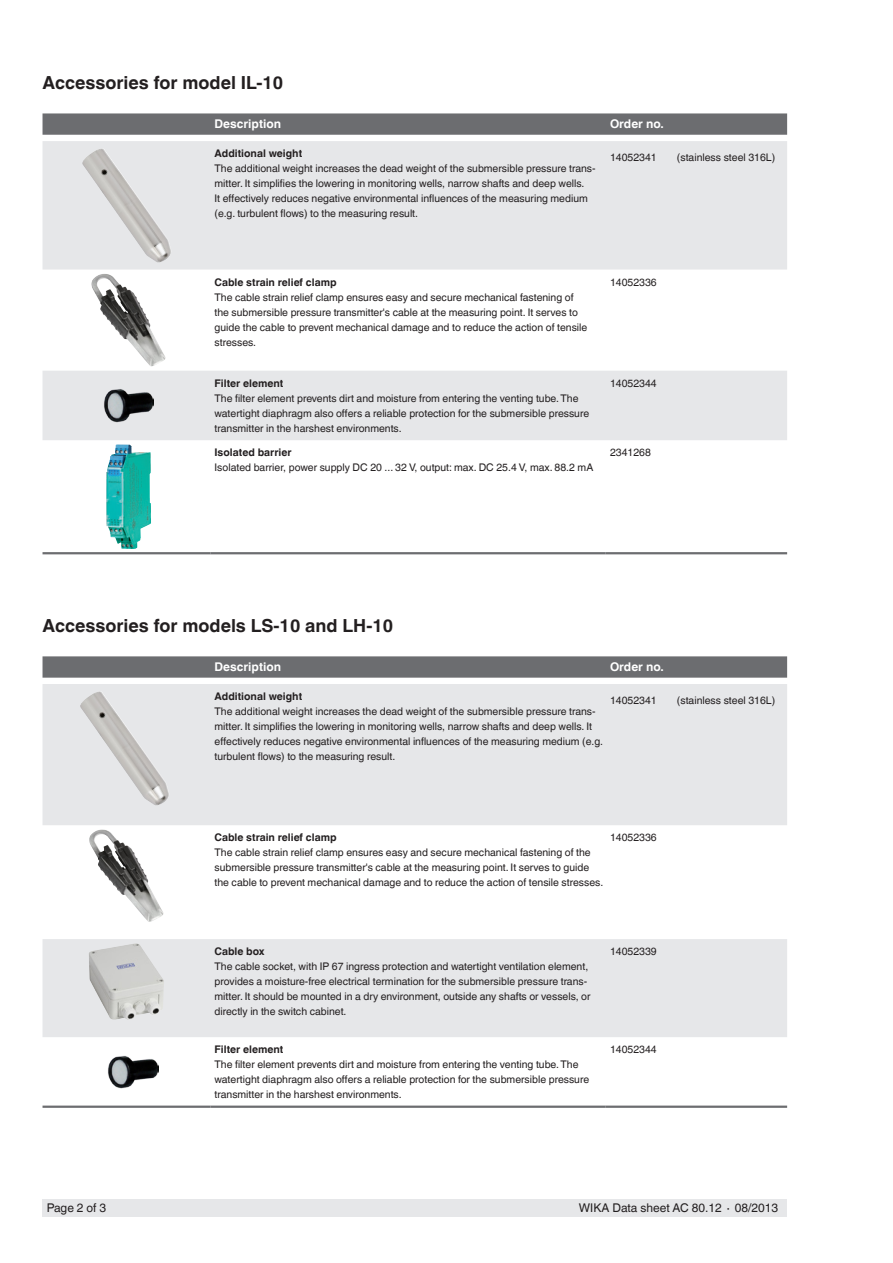
<style>
.page{position:relative;width:893px;height:1263px;background:#fff}
.page>*{position:absolute;margin:0;border:0;box-sizing:border-box;transform-origin:0 0}
.t1{font:700 18px "Helvetica World";color:#231f20}
.t2{font:700 12px "Helvetica World";color:#fff}
.t3{font:12px "Helvetica World";color:#231f20}
.t4{font:10.5px/15px "Helvetica World";color:#231f20}
.t5{font:700 10.5px "Helvetica World";color:#231f20}
</style>
<div class="page">
<div style="left:43px;top:1199px;width:744px;height:17px;background:#e6e7e9"></div>
<svg style="left:43px;top:113px;width:744px;height:22px;background:#707174"></svg>
<svg style="left:43px;top:141px;width:744px;height:299px;fill:#e6e7e9"></svg>
<hr style="left:43px;top:552px;width:167px;height:2px;background:#6c6d70">
<hr style="left:210px;top:552px;width:396px;height:2px;background:#6c6d70">
<hr style="left:606px;top:552px;width:181px;height:2px;background:#6c6d70">
<img style="left:80px;top:148px;width:92px;height:115px">
<img style="left:91px;top:274px;width:75px;height:92px">
<img style="left:103px;top:389px;width:51px;height:33px">
<img style="left:106px;top:444px;width:45px;height:105px">
<svg style="left:43px;top:656px;width:744px;height:22px;background:#707174"></svg>
<svg style="left:43px;top:684px;width:744px;height:353px;fill:#e6e7e9"></svg>
<hr style="left:43px;top:1105px;width:167px;height:3px;background:#6c6d70">
<hr style="left:210px;top:1105px;width:396px;height:3px;background:#6c6d70">
<hr style="left:606px;top:1105px;width:181px;height:3px;background:#6c6d70">
<img style="left:79px;top:691px;width:91px;height:115px">
<img style="left:89px;top:829px;width:75px;height:93px">
<img style="left:88px;top:943px;width:76px;height:78px">
<img style="left:108px;top:1055px;width:50px;height:33px">
<h1 class="t1" style="left:43px;top:73px;width:242px">Accessories for model IL-10</h1>
<p class="t2" style="left:215px;top:117px;width:68px">Description</p>
<p class="t2" style="left:610px;top:117px;width:55px">Order no.</p>
<p class="t5" style="left:215px;top:147px;width:89px">Additional weight</p>
<p class="t4" style="left:215px;top:161px;width:383px">The additional weight increases the dead weight of the submersible pressure trans&shy;mitter. It simplifies the lowering in monitoring wells, narrow shafts and deep wells.<br>It effectively reduces negative environmental influences of the measuring medium (e.g. turbulent flows) to the measuring result.</p>
<p class="t4" style="left:610px;top:150px;width:48px">14052341</p>
<p class="t4" style="left:677px;top:150px;width:100px">(stainless steel 316L)</p>
<p class="t5" style="left:215px;top:276px;width:124px">Cable strain relief clamp</p>
<p class="t4" style="left:215px;top:289px;width:374px">The cable strain relief clamp ensures easy and secure mechanical fastening of the submersible pressure transmitter's cable at the measuring point. It serves to guide the cable to prevent mechanical damage and to reduce the action of tensile stresses.</p>
<p class="t5" style="left:215px;top:377px;width:70px">Filter element</p>
<p class="t4" style="left:215px;top:391px;width:376px">The filter element prevents dirt and moisture from entering the venting tube. The watertight diaphragm also offers a reliable protection for the submersible pressure transmitter in the harshest environments.</p>
<p class="t5" style="left:215px;top:446px;width:79px">Isolated barrier</p>
<p class="t4" style="left:215px;top:460px;width:380px">Isolated barrier, power supply DC 20 ... 32 V, output: max. DC 25.4 V, max. 88.2 mA</p>
<p class="t4" style="left:610px;top:274px;width:48px">14052336</p>
<p class="t4" style="left:610px;top:376px;width:48px">14052344</p>
<p class="t4" style="left:610px;top:445px;width:42px">2341268</p>
<h1 class="t1" style="left:43px;top:616px;width:352px">Accessories for models LS-10 and LH-10</h1>
<p class="t2" style="left:215px;top:660px;width:68px">Description</p>
<p class="t2" style="left:610px;top:660px;width:55px">Order no.</p>
<p class="t5" style="left:215px;top:690px;width:89px">Additional weight</p>
<p class="t4" style="left:215px;top:704px;width:390px">The additional weight increases the dead weight of the submersible pressure trans&shy;mitter. It simplifies the lowering in monitoring wells, narrow shafts and deep wells. It effectively reduces negative environmental influences of the measuring medium (e.g. turbulent flows) to the measuring result.</p>
<p class="t4" style="left:610px;top:693px;width:48px">14052341</p>
<p class="t4" style="left:677px;top:693px;width:100px">(stainless steel 316L)</p>
<p class="t5" style="left:215px;top:831px;width:124px">Cable strain relief clamp</p>
<p class="t4" style="left:215px;top:845px;width:390px">The cable strain relief clamp ensures easy and secure mechanical fastening of the submersible pressure transmitter's cable at the measuring point. It serves to guide the cable to prevent mechanical damage and to reduce the action of tensile stresses.</p>
<p class="t4" style="left:610px;top:830px;width:48px">14052336</p>
<p class="t5" style="left:215px;top:945px;width:52px">Cable box</p>
<p class="t4" style="left:215px;top:959px;width:378px">The cable socket, with IP 67 ingress protection and watertight ventilation element, provides a moisture-free electrical termination for the submersible pressure trans&shy;mitter. It should be mounted in a dry environment, outside any shafts or vessels, or directly in the switch cabinet.</p>
<p class="t5" style="left:215px;top:1043px;width:70px">Filter element</p>
<p class="t4" style="left:215px;top:1057px;width:376px">The filter element prevents dirt and moisture from entering the venting tube. The watertight diaphragm also offers a reliable protection for the submersible pressure transmitter in the harshest environments.</p>
<p class="t4" style="left:610px;top:944px;width:48px">14052339</p>
<p class="t4" style="left:610px;top:1042px;width:48px">14052344</p>
<p class="t3" style="left:47px;top:1200px;width:61px">Page 2 of 3</p>
<p class="t3" style="left:579px;top:1201px;width:201px">WIKA Data sheet AC 80.12 ∙ 08/2013</p>
</div>
